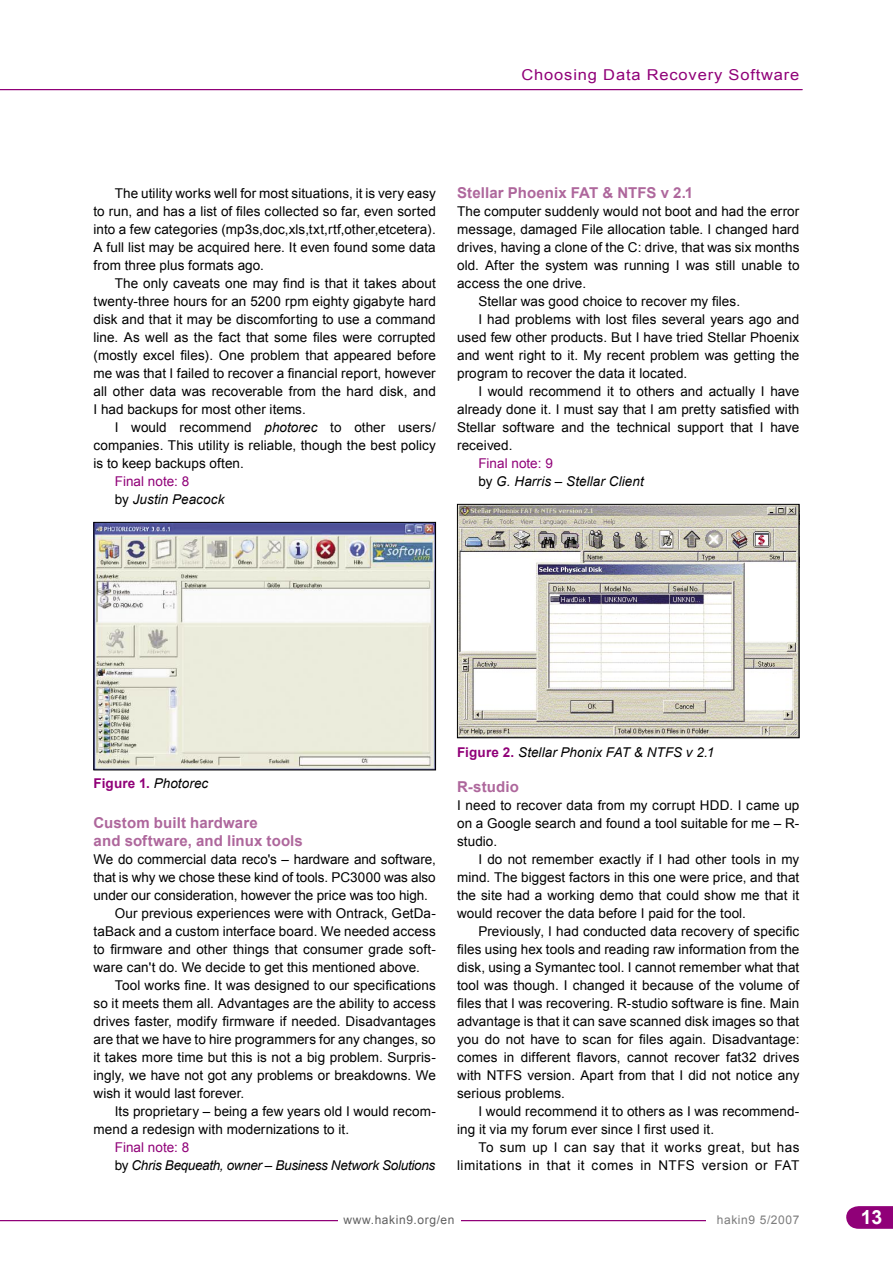
<style>
.page{position:relative;width:893px;height:1263px;background:#fff}
.page>*{position:absolute;margin:0;border:0;box-sizing:border-box;transform-origin:0 0}
.t1{font:700 19.5px "Arial";color:#fff}
.SUBHEAD2{font:700 15px/18px "Arial";letter-spacing:.005em;color:#ae679c}
.t2{font:15px "Arial";letter-spacing:.05em;color:#900078;scale:1.1 1}
.BODY_TEXT{font:13.5px/18px "Arial";letter-spacing:.005em;color:#000;text-align:justify}
.BODY1{font:13.5px/18px "Arial";letter-spacing:.005em;color:#000;text-align:justify}
.BODY_TEXT-2{font:13.5px/18px "Arial";letter-spacing:.035em;color:#000;text-align:right}
.BODY_TEXT-3{font:italic 13.5px "Arial";letter-spacing:-.01em;color:#000}
.BODY_TEXT-4{font:13.5px "Arial";letter-spacing:.005em;color:#900078}
.PODPIS{font:italic 13.5px "Arial";letter-spacing:.005em;color:#000}
.PODPIS-2{font:700 13.5px "Arial";letter-spacing:.01em;color:#900078}
.BODY_TEXT-5{font:italic 13.5px "Arial";letter-spacing:.01em;color:#000}
.t3{font:12px "Arial";letter-spacing:.05em;color:#606060}
.t4{font:12px "Arial";letter-spacing:.05em;color:#7c7c7c}
.s1{font-style:italic}
.s2{font-style:normal}
.s3{font-weight:400;font-style:italic;color:#000}
.s4{font-weight:700;font-style:normal;color:#900078}
</style>
<div class="page">
<svg style="left:846px;top:1206px;width:47px;height:23px"></svg>
<hr style="left:0;top:89px;width:802px;height:1px;background:#900078">
<hr style="left:0;top:1220px;width:747px;height:1px;background:#900078">
<div style="left:338px;top:1203px;width:122px;height:60px;background:#fff"></div>
<div style="left:706px;top:1203px;width:93px;height:60px;background:#fff"></div>
<img style="left:96px;top:524px;width:338px;height:244px">
<div style="left:94px;top:522px;width:342px;height:248px;border:1px solid #000"></div>
<img style="left:459px;top:506px;width:338px;height:230px">
<div style="left:457px;top:504px;width:342px;height:234px;border:1px solid #000"></div>
<p class="t2" style="left:521px;top:65px;width:254px">Choosing Data Recovery Software</p>
<p class="BODY_TEXT" style="left:94px;top:184px;width:344px;text-indent:21px">The utility works well for most situations, it is very easy to run, and has a list of files collected so far, even sorted into a few categories (mp3s,doc,xls,txt,rtf,other,etcetera).<br>A full list may be acquired here. It even found some data from three plus formats ago.</p>
<p class="BODY_TEXT" style="left:94px;top:274px;width:344px;text-indent:21px">The only caveats one may find is that it takes about twenty-three hours for an 5200 rpm eighty gigabyte hard disk and that it may be discomforting to use a command line. As well as the fact that some files were corrupted (mostly excel files). One problem that appeared before me was that I failed to recover a financial report, however all other data was recoverable from the hard disk, and I had backups for most other items.</p>
<p class="BODY_TEXT" style="left:94px;top:418px;width:344px;text-indent:21px">I would recommend <span class="s1">photorec</span> to other users/ companies. This utility is reliable, though the best policy is to keep backups often.</p>
<p class="BODY_TEXT-4" style="left:115px;top:472px;width:76px">Final note: 8</p>
<p class="BODY_TEXT-5" style="left:115px;top:490px;width:111px"><span class="s2">by</span> Justin Peacock</p>
<p class="SUBHEAD2" style="left:457px;top:184px;width:238px">Stellar Phoenix FAT &amp; NTFS v 2.1</p>
<p class="BODY1" style="left:457px;top:202px;width:344px">The computer suddenly would not boot and had the error message, damaged File allocation table. I changed hard drives, having a clone of the C: drive, that was six months old. After the system was running I was still unable to access the one drive.</p>
<p class="BODY_TEXT" style="left:478px;top:292px;width:263px">Stellar was good choice to recover my files.</p>
<p class="BODY_TEXT" style="left:457px;top:310px;width:344px;text-indent:21px">I had problems with lost files several years ago and used few other products. But I have tried Stellar Phoenix and went right to it. My recent problem was getting the program to recover the data it located.</p>
<p class="BODY_TEXT" style="left:457px;top:382px;width:344px;text-indent:21px">I would recommend it to others and actually I have already done it. I must say that I am pretty satisfied with Stellar software and the technical support that I have received.</p>
<p class="BODY_TEXT-4" style="left:478px;top:454px;width:76px">Final note: 9</p>
<p class="BODY_TEXT-3" style="left:478px;top:472px;width:167px"><span class="s2">by</span> G. Harris – Stellar Client</p>
<p class="PODPIS-2" style="left:94px;top:775px;width:116px">Figure 1. <span class="s3">Photorec</span></p>
<p class="SUBHEAD2" style="left:94px;top:814px;width:211px">Custom built hardware<br>and software, and linux tools</p>
<p class="BODY1" style="left:94px;top:850px;width:344px">We do commercial data reco's – hardware and software, that is why we chose these kind of tools. PC3000 was also under our consideration, however the price was too high.</p>
<p class="BODY_TEXT" style="left:94px;top:904px;width:344px;text-indent:21px">Our previous experiences were with Ontrack, GetDa&shy;taBack and a custom interface board. We needed access to firmware and other things that consumer grade soft&shy;ware can't do. We decide to get this mentioned above.</p>
<p class="BODY_TEXT" style="left:94px;top:976px;width:344px;text-indent:21px">Tool works fine. It was designed to our specifications so it meets them all. Advantages are the ability to access drives faster, modify firmware if needed. Disadvantages are that we have to hire programmers for any changes, so it takes more time but this is not a big problem. Surpris&shy;ingly, we have not got any problems or breakdowns. We wish it would last forever.</p>
<p class="BODY_TEXT" style="left:94px;top:1102px;width:344px;text-indent:21px">Its proprietary – being a few years old I would recom&shy;mend a redesign with modernizations to it.</p>
<p class="BODY_TEXT-4" style="left:115px;top:1138px;width:76px">Final note: 8</p>
<p class="BODY_TEXT-3" style="left:115px;top:1156px;width:322px"><span class="s2">by</span> Chris Bequeath, owner – Business Network Solutions</p>
<p class="PODPIS" style="left:457px;top:743px;width:259px"><span class="s4">Figure 2.</span> Stellar Phonix FAT &amp; NTFS v 2.1</p>
<p class="SUBHEAD2" style="left:457px;top:778px;width:63px">R-studio</p>
<p class="BODY1" style="left:457px;top:796px;width:344px">I need to recover data from my corrupt HDD. I came up on a Google search and found a tool suitable for me – R&shy;studio.</p>
<p class="BODY_TEXT" style="left:457px;top:850px;width:344px;text-indent:21px">I do not remember exactly if I had other tools in my mind. The biggest factors in this one were price, and that the site had a working demo that could show me that it would recover the data before I paid for the tool.</p>
<p class="BODY_TEXT" style="left:457px;top:922px;width:344px;text-indent:21px">Previously, I had conducted data recovery of specific files using hex tools and reading raw information from the disk, using a Symantec tool. I cannot remember what that tool was though. I changed it because of the volume of files that I was recovering. R-studio software is fine. Main advantage is that it can save scanned disk images so that you do not have to scan for files again. Disadvantage: comes in different flavors, cannot recover fat32 drives with NTFS version. Apart from that I did not notice any serious problems.</p>
<p class="BODY_TEXT" style="left:457px;top:1102px;width:344px;text-indent:21px">I would recommend it to others as I was recommend&shy;ing it via my forum ever since I first used it.</p>
<p class="BODY_TEXT-2" style="left:457px;top:1138px;width:344px">To sum up I can say that it works great, but has limitations in that it comes in NTFS version or FAT</p>
<p class="t3" style="left:344px;top:1212px;width:112px">www.hakin9.org/en</p>
<p class="t4" style="left:717px;top:1212px;width:84px">hakin9 5/2007</p>
<h1 class="t1" style="left:861px;top:1204px;width:23px">13</h1>
</div>
